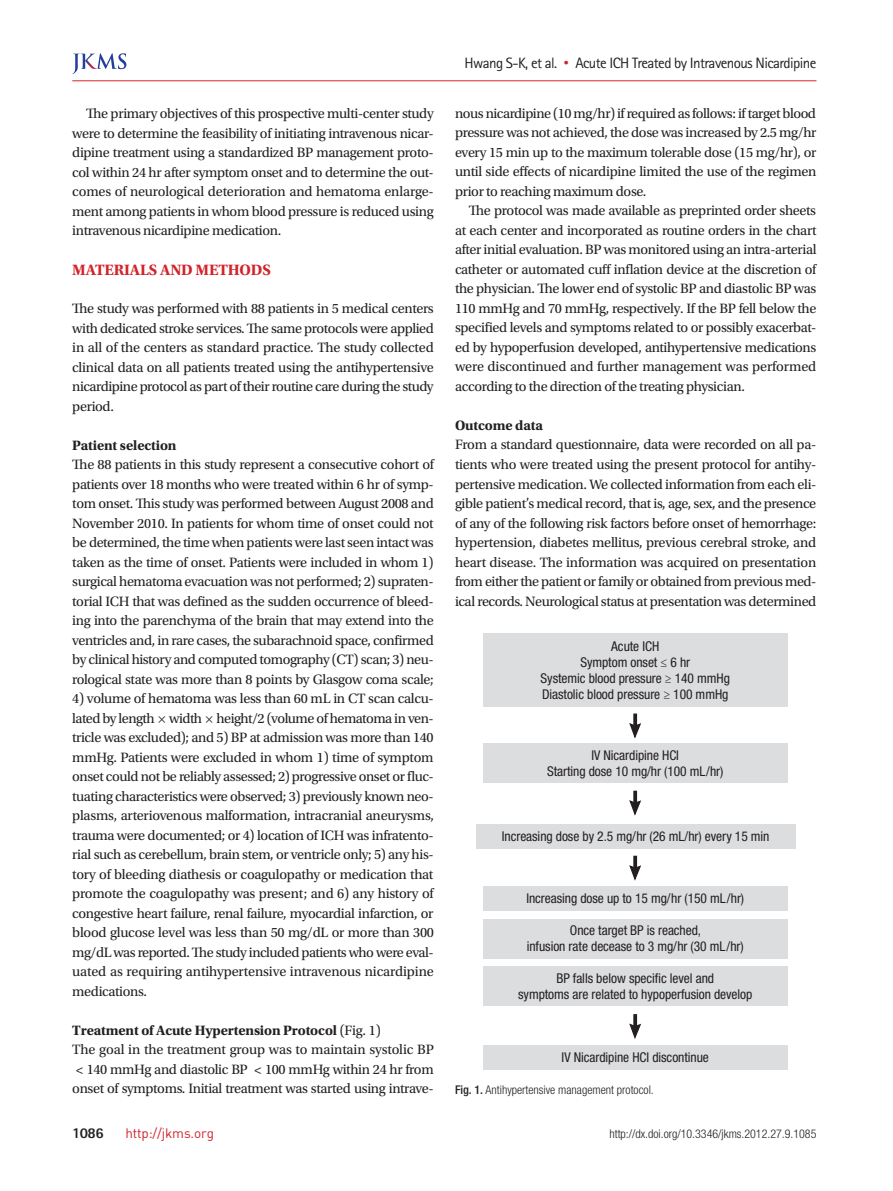
<style>
.page{position:relative;width:893px;height:1191px;background:#fff}
.page>*{position:absolute;margin:0;border:0;box-sizing:border-box;transform-origin:0 0}
.t1{font:700 15.75px "Utopia Std";letter-spacing:-.01em;color:#d1232a}
.t2{font:15px "Rotis Sans Serif Std";letter-spacing:-.04em;color:#231f20}
.t3{font:800 15px "Rotis Sans Serif Std";color:#231f20}
.t4{font:14.25px/19.5px "Utopia Std";letter-spacing:-.025em;color:#231f20;text-align:justify}
.t5{font:700 14.25px "Utopia Std";letter-spacing:-.01em;color:#231f20}
.t6{font:condensed 13.5px/16.2px "Helvetica Neue LT Std";letter-spacing:-.005em;color:#231f20;text-align:center}
.t7{font:13.5px "Dinreg";letter-spacing:-.01em;color:#d1232a}
.t8{font:300 condensed 12px "Helvetica Neue LT Std";color:#231f20}
.s1{font-family:"Minion Pro"}
.s2{font-weight:700}
.s3{font-family:"Dotum";color:#d1232a}
.s4{font-weight:300}
.s5{font-weight:500}
</style>
<div class="page">
<hr style="left:72px;top:80px;width:744px;height:1px;background:#d1232a">
<svg style="left:72px;top:53px;width:54px;height:21px"></svg>
<div style="left:483px;top:633px;width:305px;height:74px;background:#dcdddf"></div>
<div style="left:483px;top:743px;width:305px;height:39px;background:#dcdddf"></div>
<div style="left:483px;top:919px;width:305px;height:39px;background:#dcdddf"></div>
<div style="left:483px;top:967px;width:305px;height:39px;background:#dcdddf"></div>
<div style="left:476px;top:824px;width:319px;height:24px;background:#dcdddf"></div>
<div style="left:483px;top:886px;width:305px;height:24px;background:#dcdddf"></div>
<div style="left:483px;top:1045px;width:305px;height:24px;background:#dcdddf"></div>
<svg style="left:633px;top:713px;width:4px;height:8px"></svg>
<svg style="left:629px;top:721px;width:12px;height:17px"></svg>
<svg style="left:633px;top:790px;width:4px;height:9px"></svg>
<svg style="left:629px;top:799px;width:13px;height:16px"></svg>
<svg style="left:633px;top:855px;width:4px;height:9px"></svg>
<svg style="left:629px;top:864px;width:13px;height:16px"></svg>
<svg style="left:633px;top:1014px;width:4px;height:8px"></svg>
<svg style="left:629px;top:1022px;width:12px;height:17px"></svg>
<p class="t4" style="left:72px;top:104px;width:363px;text-indent:14px">The primary objectives of this prospective multi-center study were to determine the feasibility of initiating intravenous nicar&shy;dipine treatment using a standardized BP management proto&shy;col within 24 hr after symptom onset and to determine the out&shy;comes of neurological deterioration and hematoma enlarge&shy;ment among patients in whom blood pressure is reduced using intravenous nicardipine medication.</p>
<p class="t1" style="left:72px;top:261px;width:200px">MATERIALS AND METHODS</p>
<p class="t4" style="left:72px;top:299px;width:363px">The study was performed with 88 patients in 5 medical centers with dedicated stroke services. The same protocols were applied in all of the centers as standard practice. The study collected clinical data on all patients treated using the antihypertensive nicardipine protocol as part of their routine care during the study period.</p>
<p class="t5" style="left:72px;top:437px;width:106px">Patient selection</p>
<p class="t4" style="left:72px;top:455px;width:363px">The 88 patients in this study represent a consecutive cohort of patients over 18 months who were treated within 6 hr of symp&shy;tom onset. This study was performed between August 2008 and November 2010. In patients for whom time of onset could not be determined, the time when patients were last seen intact was taken as the time of onset. Patients were included in whom 1) surgical hematoma evacuation was not performed; 2) supraten&shy;torial ICH that was defined as the sudden occurrence of bleed&shy;ing into the parenchyma of the brain that may extend into the ventricles and, in rare cases, the subarachnoid space, confirmed by clinical history and computed tomography (CT) scan; 3) neu&shy;rological state was more than 8 points by Glasgow coma scale;</p>
<p class="t4" style="left:72px;top:689px;width:363px">4) volume of hematoma was less than 60 mL in CT scan calcu&shy;lated by length <span class="s1">×</span> width <span class="s1">×</span> height/2 (volume of hematoma in ven&shy;tricle was excluded); and 5) BP at admission was more than 140 mmHg. Patients were excluded in whom 1) time of symptom onset could not be reliably assessed; 2) progressive onset or fluc&shy;tuating characteristics were observed; 3) previously known neo&shy;plasms, arteriovenous malformation, intracranial aneurysms, trauma were documented; or 4) location of ICH was infratento&shy;rial such as cerebellum, brain stem, or ventricle only; 5) any his&shy;tory of bleeding diathesis or coagulopathy or medication that promote the coagulopathy was present; and 6) any history of congestive heart failure, renal failure, myocardial infarction, or blood glucose level was less than 50 mg/dL or more than 300 mg/dL was reported. The study included patients who were eval&shy;uated as requiring antihypertensive intravenous nicardipine medications.</p>
<p class="t4" style="left:72px;top:1020px;width:363px;text-align:left"><span class="s2">Treatment of Acute Hypertension Protocol</span> (Fig. 1)<br>The goal in the treatment group was to maintain systolic BP &lt; 140 mmHg and diastolic BP &lt; 100 mmHg within 24 hr from onset of symptoms. Initial treatment was started using intrave-</p>
<p class="t2" style="left:465px;top:54px;width:353px">Hwang S-K, et al. <span class="s3">•</span> Acute ICH Treated by Intravenous Nicardipine</p>
<p class="t4" style="left:455px;top:104px;width:363px">nous nicardipine (10 mg/hr) if required as follows: if target blood pressure was not achieved, the dose was increased by 2.5 mg/hr every 15 min up to the maximum tolerable dose (15 mg/hr), or until side effects of nicardipine limited the use of the regimen prior to reaching maximum dose.</p>
<p class="t4" style="left:455px;top:201px;width:363px;text-indent:14px">The protocol was made available as preprinted order sheets at each center and incorporated as routine orders in the chart after initial evaluation. BP was monitored using an intra-arterial catheter or automated cuff inflation device at the discretion of the physician. The lower end of systolic BP and diastolic BP was 110 mmHg and 70 mmHg, respectively. If the BP fell below the specified levels and symptoms related to or possibly exacerbat&shy;ed by hypoperfusion developed, antihypertensive medications were discontinued and further management was performed according to the direction of the treating physician.</p>
<p class="t5" style="left:455px;top:417px;width:89px">Outcome data</p>
<p class="t4" style="left:455px;top:435px;width:363px">From a standard questionnaire, data were recorded on all pa&shy;tients who were treated using the present protocol for antihy&shy;pertensive medication. We collected information from each eli&shy;gible patient’s medical record, that is, age, sex, and the presence of any of the following risk factors before onset of hemorrhage: hypertension, diabetes mellitus, previous cerebral stroke, and heart disease. The information was acquired on presentation from either the patient or family or obtained from previous med&shy;ical records. Neurological status at presentation was determined</p>
<p class="t6" style="left:541px;top:637px;width:191px">Acute ICH<br>Symptom onset <span class="s4">≤</span> 6 hr<br>Systemic blood pressure <span class="s4">≥</span> 140 mmHg<br>Diastolic blood pressure <span class="s4">≥</span> 100 mmHg</p>
<p class="t6" style="left:547px;top:746px;width:178px">IV Nicardipine HCI<br>Starting dose 10 mg/hr (100 mL/hr)</p>
<p class="t6" style="left:502px;top:827px;width:269px">Increasing dose by 2.5 mg/hr (26 mL/hr) every 15 min</p>
<p class="t6" style="left:526px;top:890px;width:219px">Increasing dose up to 15 mg/hr (150 mL/hr)</p>
<p class="t6" style="left:527px;top:922px;width:219px">Once target BP is reached,<br>infusion rate decease to 3 mg/hr (30 mL/hr)</p>
<p class="t6" style="left:518px;top:969px;width:236px">BP falls below specific level and<br>symptoms are related to hypoperfusion develop</p>
<p class="t6" style="left:562px;top:1048px;width:149px">IV Nicardipine HCI discontinue</p>
<p class="t8" style="left:455px;top:1083px;width:200px"><span class="s5">Fig. 1.</span> Antihypertensive management protocol.</p>
<p class="t3" style="left:72px;top:1123px;width:33px">1086</p>
<p class="t7" style="left:125px;top:1124px;width:90px">http://jkms.org</p>
<p class="t8" style="left:609px;top:1126px;width:208px">http://dx.doi.org/10.3346/jkms.2012.27.9.1085</p>
</div>
